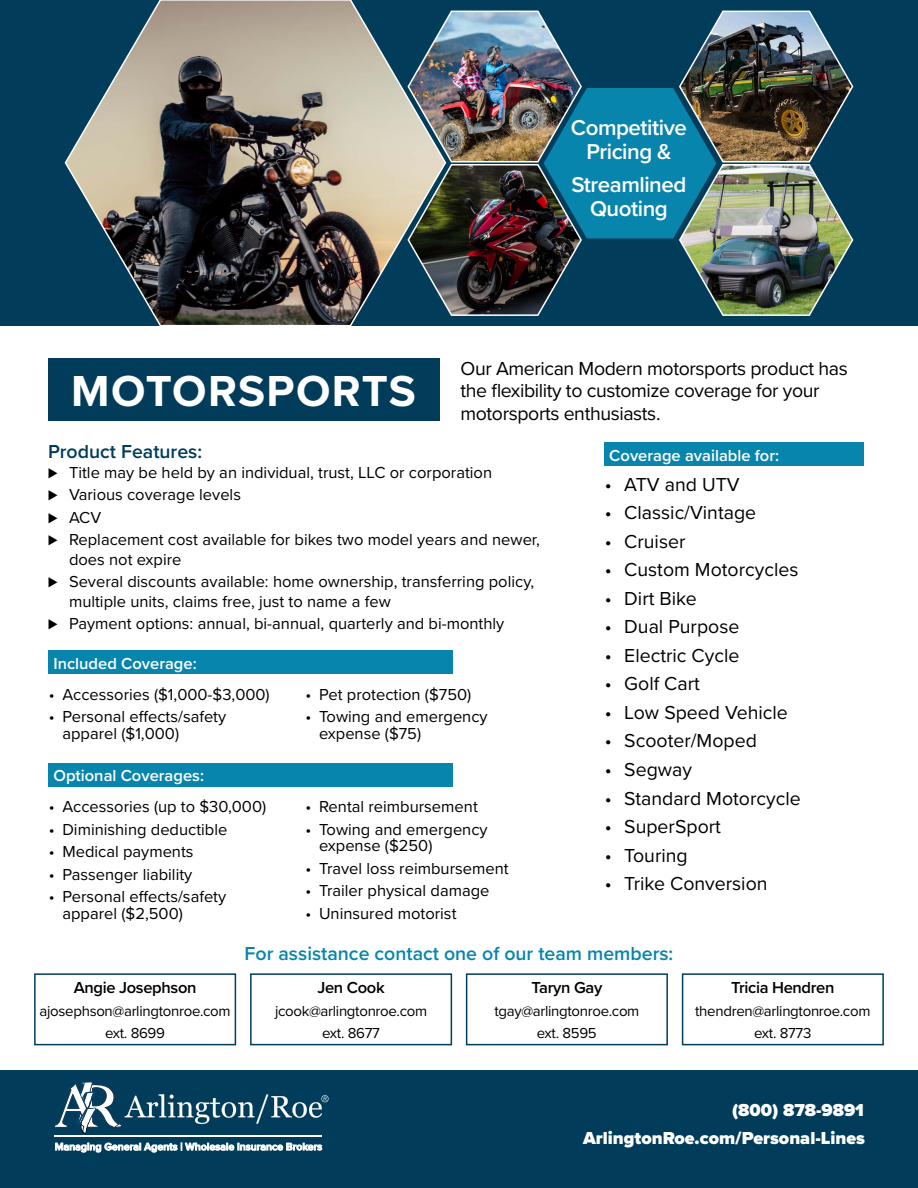
<style>
.page{position:relative;width:918px;height:1188px;background:#fff}
.page>*{position:absolute;margin:0;border:0;box-sizing:border-box;transform-origin:0 0}
.t1{font:700 45px "Proxima Nova";letter-spacing:.03em;color:#fff}
.t2{font:600 22.35px/24px "Proxima Nova";letter-spacing:-.02em;color:#fff;text-align:center}
.t3{font:19.5px "Proxima Nova";color:#000}
.t4{font:19.5px/22.5px "Proxima Nova";letter-spacing:-.02em;color:#000}
.t5{font:600 19.5px "Proxima Nova";color:#0885ad}
.t6{font:600 19.5px "Proxima Nova";color:#013d5b}
.t7{font:900 18px/28px "Proxima Nova";color:#fff;text-align:right}
.t8{font:16.5px/22.5px "Proxima Nova";color:#000}
.t9{font:600 16.5px "Proxima Nova";color:#fff}
.t10{font:600 16.5px "Proxima Nova";letter-spacing:-.02em;color:#000}
.t11{font:15px/22.5px "Proxima Nova";letter-spacing:-.02em;color:#000;text-align:center}
.t12{font:600 10.5px "Proxima Nova";color:#fff}
</style>
<div class="page">
<div style="left:0;top:0;width:918px;height:326px;background:#013d5b"></div>
<div style="left:48px;top:359px;width:391px;height:62px;background:#013d5b"></div>
<div style="left:0;top:1070px;width:918px;height:118px;background:#013d5b"></div>
<svg style="left:64px;top:0;width:343px;height:326px"></svg>
<img style="left:407px;top:10px;width:447px;height:306px">
<div style="left:49px;top:651px;width:404px;height:23px;background:#0885ad"></div>
<div style="left:49px;top:763px;width:404px;height:24px;background:#0885ad"></div>
<svg style="left:54px;top:1082px;width:275px;height:52px"></svg>
<hr style="left:54px;top:1136px;width:268px;height:1px;background:#fff">
<div style="left:605px;top:443px;width:259px;height:23px;background:#0885ad"></div>
<div style="left:34px;top:973px;width:202px;height:72px;border:2px solid #013d5b"></div>
<div style="left:250px;top:973px;width:202px;height:72px;border:2px solid #013d5b"></div>
<div style="left:466px;top:973px;width:202px;height:72px;border:2px solid #013d5b"></div>
<div style="left:682px;top:973px;width:202px;height:72px;border:2px solid #013d5b"></div>
<h2 class="t2" style="left:571px;top:115px;width:118px">Competitive<br>Pricing &amp;</h2>
<h2 class="t2" style="left:571px;top:172px;width:116px">Streamlined<br>Quoting</h2>
<h1 class="t1" style="left:71px;top:358px;width:346px">MOTORSPORTS</h1>
<p class="t4" style="left:460px;top:356px;width:389px">Our American Modern motorsports product has the flexibility to customize coverage for your</p>
<p class="t4" style="left:460px;top:401px;width:201px">motorsports enthusiasts.</p>
<p class="t6" style="left:48px;top:437px;width:156px">Product Features:</p>
<p class="t8" style="left:48px;top:460px;width:493px">⊲ Title may be held by an individual, trust, LLC or corporation<br>⊲ Various coverage levels<br>⊲ ACV<br>⊲ Replacement cost available for bikes two model years and newer,</p>
<p class="t8" style="left:48px;top:547px;width:488px;text-indent:21px">does not expire<br>⊲ Several discounts available: home ownership, transferring policy,</p>
<p class="t8" style="left:48px;top:589px;width:458px;text-indent:21px">multiple units, claims free, just to name a few<br>⊲ Payment options: annual, bi-annual, quarterly and bi-monthly</p>
<p class="t9" style="left:53px;top:651px;width:145px">Included Coverage:</p>
<p class="t8" style="left:49px;top:682px;width:222px">• Accessories ($1,000-$3,000)</p>
<p class="t8" style="left:62px;top:708px;width:165px;line-height:16.5px;text-indent:-13px">• Personal effects/safety apparel ($1,000)</p>
<p class="t9" style="left:53px;top:763px;width:152px">Optional Coverages:</p>
<p class="t8" style="left:49px;top:795px;width:219px">• Accessories (up to $30,000)</p>
<p class="t8" style="left:49px;top:817px;width:180px">• Diminishing deductible</p>
<p class="t8" style="left:49px;top:840px;width:146px">• Medical payments</p>
<p class="t8" style="left:49px;top:862px;width:145px">• Passenger liability</p>
<p class="t8" style="left:62px;top:888px;width:165px;line-height:16.5px;text-indent:-13px">• Personal effects/safety apparel ($2,500)</p>
<p class="t8" style="left:306px;top:682px;width:167px">• Pet protection ($750)</p>
<p class="t8" style="left:319px;top:708px;width:170px;line-height:16.5px;text-indent:-13px">• Towing and emergency expense ($75)</p>
<p class="t8" style="left:306px;top:795px;width:174px">• Rental reimbursement</p>
<p class="t8" style="left:319px;top:820px;width:170px;line-height:16.5px;text-indent:-13px">• Towing and emergency expense ($250)</p>
<p class="t8" style="left:306px;top:856px;width:205px">• Travel loss reimbursement</p>
<p class="t8" style="left:306px;top:879px;width:185px">• Trailer physical damage</p>
<p class="t8" style="left:306px;top:901px;width:152px">• Uninsured motorist</p>
<p class="t9" style="left:609px;top:443px;width:171px">Coverage available for:</p>
<p class="t3" style="left:605px;top:470px;width:136px">• ATV and UTV</p>
<p class="t3" style="left:605px;top:498px;width:153px">• Classic/Vintage</p>
<p class="t3" style="left:605px;top:527px;width:82px">• Cruiser</p>
<p class="t3" style="left:605px;top:555px;width:195px">• Custom Motorcycles</p>
<p class="t3" style="left:605px;top:584px;width:93px">• Dirt Bike</p>
<p class="t3" style="left:605px;top:612px;width:136px">• Dual Purpose</p>
<p class="t3" style="left:605px;top:641px;width:136px">• Electric Cycle</p>
<p class="t3" style="left:605px;top:669px;width:97px">• Golf Cart</p>
<p class="t3" style="left:605px;top:698px;width:185px">• Low Speed Vehicle</p>
<p class="t3" style="left:605px;top:726px;width:154px">• Scooter/Moped</p>
<p class="t3" style="left:605px;top:755px;width:89px">• Segway</p>
<p class="t3" style="left:605px;top:783px;width:197px">• Standard Motorcycle</p>
<p class="t3" style="left:605px;top:812px;width:118px">• SuperSport</p>
<p class="t3" style="left:605px;top:840px;width:85px">• Touring</p>
<p class="t3" style="left:605px;top:869px;width:164px">• Trike Conversion</p>
<p class="t10" style="left:74px;top:976px;width:124px">Angie Josephson</p>
<p class="t11" style="left:40px;top:999px;width:193px">ajosephson@arlingtonroe.com ext. 8699</p>
<p class="t5" style="left:245px;top:939px;width:430px">For assistance contact one of our team members:</p>
<p class="t10" style="left:317px;top:976px;width:69px">Jen Cook</p>
<p class="t11" style="left:275px;top:999px;width:154px">jcook@arlingtonroe.com ext. 8677</p>
<p class="t10" style="left:531px;top:976px;width:72px">Taryn Gay</p>
<p class="t11" style="left:494px;top:999px;width:147px">tgay@arlingtonroe.com ext. 8595</p>
<p class="t10" style="left:731px;top:976px;width:105px">Tricia Hendren</p>
<p class="t11" style="left:695px;top:999px;width:177px">thendren@arlingtonroe.com ext. 8773</p>
<p class="t12" style="left:55px;top:1139px;width:269px">Managing General Agents | Wholesale Insurance Brokers</p>
<p class="t7" style="left:583px;top:1096px;width:283px">(800) 878-9891<br>ArlingtonRoe.com/Personal-Lines</p>
</div>
